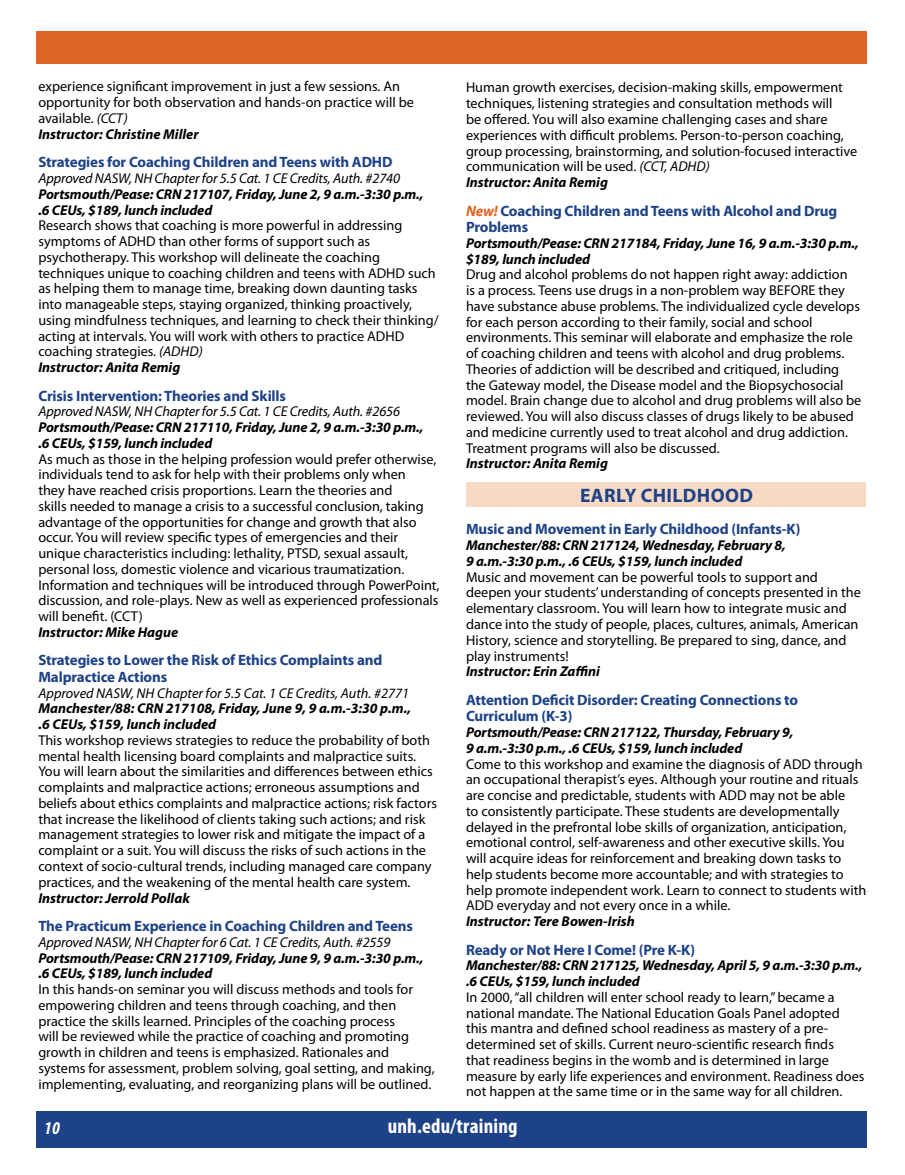
<style>
.page{position:relative;width:905px;height:1175px;background:#fff}
.page>*{position:absolute;margin:0;border:0;box-sizing:border-box;transform-origin:0 0}
.t1{font:700 condensed 21px "Myriad Pro";letter-spacing:.01em;color:#fff}
.t2{font:700 19.5px "Myriad Pro";letter-spacing:.02em;color:#1e4287}
.t3{font:italic 700 condensed 18px "Myriad Pro";color:#fff}
.t4{font:700 15px/16.5px "Myriad Pro";letter-spacing:-.01em;color:#1e4287}
.t5{font:14.25px/15.8px "Myriad Pro";color:#000}
.t6{font:italic 700 14.25px/15.8px "Myriad Pro";letter-spacing:-.01em;color:#000}
.t7{font:italic 14.25px "Myriad Pro";letter-spacing:-.01em;color:#000}
.s1{font-style:italic}
.s2{font-weight:700;font-style:italic}
.s3{font-style:italic;color:#df6526}
</style>
<div class="page">
<div style="left:36px;top:1111px;width:830px;height:37px;background:#1e4287"></div>
<div style="left:466px;top:482px;width:399px;height:25px;background:#f7dac5"></div>
<div style="left:36px;top:31px;width:831px;height:32px;background:#df6526"></div>
<p class="t5" style="left:38px;top:79px;width:377px">experience significant improvement in just a few sessions. An opportunity for both observation and hands-on practice will be available. <span class="s1">(CCT)<br></span><span class="s2">Instructor: Christine Miller</span></p>
<p class="t4" style="left:38px;top:153px;width:356px">Strategies for Coaching Children and Teens with ADHD</p>
<p class="t7" style="left:38px;top:169px;width:363px">Approved NASW, NH Chapter for 5.5 Cat. 1 CE Credits, Auth. #2740</p>
<p class="t6" style="left:38px;top:186px;width:386px">Portsmouth/Pease: CRN 217107, Friday, June 2, 9 a.m.-3:30 p.m., .6 CEUs, $189, lunch included</p>
<p class="t5" style="left:38px;top:217px;width:402px">Research shows that coaching is more powerful in addressing symptoms of ADHD than other forms of support such as psychotherapy. This workshop will delineate the coaching techniques unique to coaching children and teens with ADHD such as helping them to manage time, breaking down daunting tasks into manageable steps, staying organized, thinking proactively, using mindfulness techniques, and learning to check their thinking/ acting at intervals. You will work with others to practice ADHD coaching strategies. <span class="s1">(ADHD)<br></span><span class="s2">Instructor: Anita Remig</span></p>
<p class="t4" style="left:38px;top:387px;width:249px">Crisis Intervention: Theories and Skills</p>
<p class="t7" style="left:38px;top:403px;width:363px">Approved NASW, NH Chapter for 5.5 Cat. 1 CE Credits, Auth. #2656</p>
<p class="t6" style="left:38px;top:419px;width:386px">Portsmouth/Pease: CRN 217110, Friday, June 2, 9 a.m.-3:30 p.m., .6 CEUs, $159, lunch included</p>
<p class="t5" style="left:38px;top:451px;width:402px">As much as those in the helping profession would prefer otherwise, individuals tend to ask for help with their problems only when<br>they have reached crisis proportions. Learn the theories and<br>skills needed to manage a crisis to a successful conclusion, taking advantage of the opportunities for change and growth that also occur. You will review specific types of emergencies and their unique characteristics including: lethality, PTSD, sexual assault, personal loss, domestic violence and vicarious traumatization.<br>Information and techniques will be introduced through PowerPoint, discussion, and role-plays. New as well as experienced professionals will benefit. (CCT)</p>
<p class="t6" style="left:38px;top:623px;width:141px">Instructor: Mike Hague</p>
<p class="t4" style="left:38px;top:651px;width:345px">Strategies to Lower the Risk of Ethics Complaints and<br>Malpractice Actions</p>
<p class="t7" style="left:38px;top:684px;width:372px">Approved NASW, NH Chapter for 5.5 Cat. 1 CE Credits, Auth. #2771</p>
<p class="t6" style="left:38px;top:700px;width:374px">Manchester/88: CRN 217108, Friday, June 9, 9 a.m.-3:30 p.m., .6 CEUs, $159, lunch included</p>
<p class="t5" style="left:38px;top:732px;width:400px">This workshop reviews strategies to reduce the probability of both mental health licensing board complaints and malpractice suits.<br>You will learn about the similarities and differences between ethics complaints and malpractice actions; erroneous assumptions and beliefs about ethics complaints and malpractice actions; risk factors that increase the likelihood of clients taking such actions; and risk management strategies to lower risk and mitigate the impact of a complaint or a suit. You will discuss the risks of such actions in the context of socio-cultural trends, including managed care company practices, and the weakening of the mental health care system.</p>
<p class="t6" style="left:38px;top:889px;width:153px">Instructor: Jerrold Pollak</p>
<p class="t4" style="left:38px;top:917px;width:376px">The Practicum Experience in Coaching Children and Teens</p>
<p class="t7" style="left:38px;top:933px;width:353px">Approved NASW, NH Chapter for 6 Cat. 1 CE Credits, Auth. #2559</p>
<p class="t6" style="left:38px;top:949px;width:386px">Portsmouth/Pease: CRN 217109, Friday, June 9, 9 a.m.-3:30 p.m., .6 CEUs, $189, lunch included</p>
<p class="t5" style="left:38px;top:981px;width:398px">In this hands-on seminar you will discuss methods and tools for empowering children and teens through coaching, and then practice the skills learned. Principles of the coaching process<br>will be reviewed while the practice of coaching and promoting growth in children and teens is emphasized. Rationales and systems for assessment, problem solving, goal setting, and making, implementing, evaluating, and reorganizing plans will be outlined.</p>
<p class="t5" style="left:466px;top:80px;width:393px">Human growth exercises, decision-making skills, empowerment techniques, listening strategies and consultation methods will<br>be offered. You will also examine challenging cases and share experiences with difficult problems. Person-to-person coaching, group processing, brainstorming, and solution-focused interactive communication will be used. <span class="s1">(CCT, ADHD)<br></span><span class="s2">Instructor: Anita Remig</span></p>
<p class="t4" style="left:466px;top:202px;width:373px"><span class="s3">New!</span> Coaching Children and Teens with Alcohol and Drug<br>Problems</p>
<p class="t6" style="left:466px;top:235px;width:394px">Portsmouth/Pease: CRN 217184, Friday, June 16, 9 a.m.-3:30 p.m., $189, lunch included</p>
<p class="t5" style="left:466px;top:266px;width:397px">Drug and alcohol problems do not happen right away: addiction<br>is a process. Teens use drugs in a non-problem way BEFORE they have substance abuse problems. The individualized cycle develops for each person according to their family, social and school environments. This seminar will elaborate and emphasize the role of coaching children and teens with alcohol and drug problems.<br>Theories of addiction will be described and critiqued, including the Gateway model, the Disease model and the Biopsychosocial model. Brain change due to alcohol and drug problems will also be reviewed. You will also discuss classes of drugs likely to be abused and medicine currently used to treat alcohol and drug addiction.<br>Treatment programs will also be discussed.</p>
<p class="t6" style="left:466px;top:455px;width:143px">Instructor: Anita Remig</p>
<h2 class="t2" style="left:580px;top:483px;width:174px">EARLY CHILDHOOD</h2>
<p class="t4" style="left:466px;top:520px;width:336px">Music and Movement in Early Childhood (Infants-K)</p>
<p class="t6" style="left:466px;top:537px;width:321px">Manchester/88: CRN 217124, Wednesday, February 8,<br>9 a.m.-3:30 p.m., .6 CEUs, $159, lunch included</p>
<p class="t5" style="left:466px;top:569px;width:396px">Music and movement can be powerful tools to support and deepen your students’ understanding of concepts presented in the elementary classroom. You will learn how to integrate music and dance into the study of people, places, cultures, animals, American History, science and storytelling. Be prepared to sing, dance, and play instruments!</p>
<p class="t6" style="left:466px;top:663px;width:135px">Instructor: Erin Zaffini</p>
<p class="t4" style="left:466px;top:691px;width:334px">Attention Deficit Disorder: Creating Connections to<br>Curriculum (K-3)</p>
<p class="t6" style="left:466px;top:724px;width:329px">Portsmouth/Pease: CRN 217122, Thursday, February 9,<br>9 a.m.-3:30 p.m., .6 CEUs, $159, lunch included</p>
<p class="t5" style="left:466px;top:755px;width:402px">Come to this workshop and examine the diagnosis of ADD through an occupational therapist’s eyes. Although your routine and rituals are concise and predictable, students with ADD may not be able<br>to consistently participate. These students are developmentally delayed in the prefrontal lobe skills of organization, anticipation, emotional control, self-awareness and other executive skills. You will acquire ideas for reinforcement and breaking down tasks to help students become more accountable; and with strategies to help promote independent work. Learn to connect to students with ADD everyday and not every once in a while.</p>
<p class="t6" style="left:466px;top:913px;width:170px">Instructor: Tere Bowen-Irish</p>
<p class="t4" style="left:466px;top:940px;width:231px">Ready or Not Here I Come! (Pre K-K)</p>
<p class="t6" style="left:466px;top:957px;width:398px">Manchester/88: CRN 217125, Wednesday, April 5, 9 a.m.-3:30 p.m., .6 CEUs, $159, lunch included</p>
<p class="t5" style="left:466px;top:989px;width:400px">In 2000, “all children will enter school ready to learn,” became a national mandate. The National Education Goals Panel adopted this mantra and defined school readiness as mastery of a pre&shy;determined set of skills. Current neuro-scientific research finds<br>that readiness begins in the womb and is determined in large measure by early life experiences and environment. Readiness does not happen at the same time or in the same way for all children.</p>
<p class="t3" style="left:44px;top:1116px;width:17px">10</p>
<h1 class="t1" style="left:387px;top:1113px;width:131px">unh.edu/training</h1>
</div>
